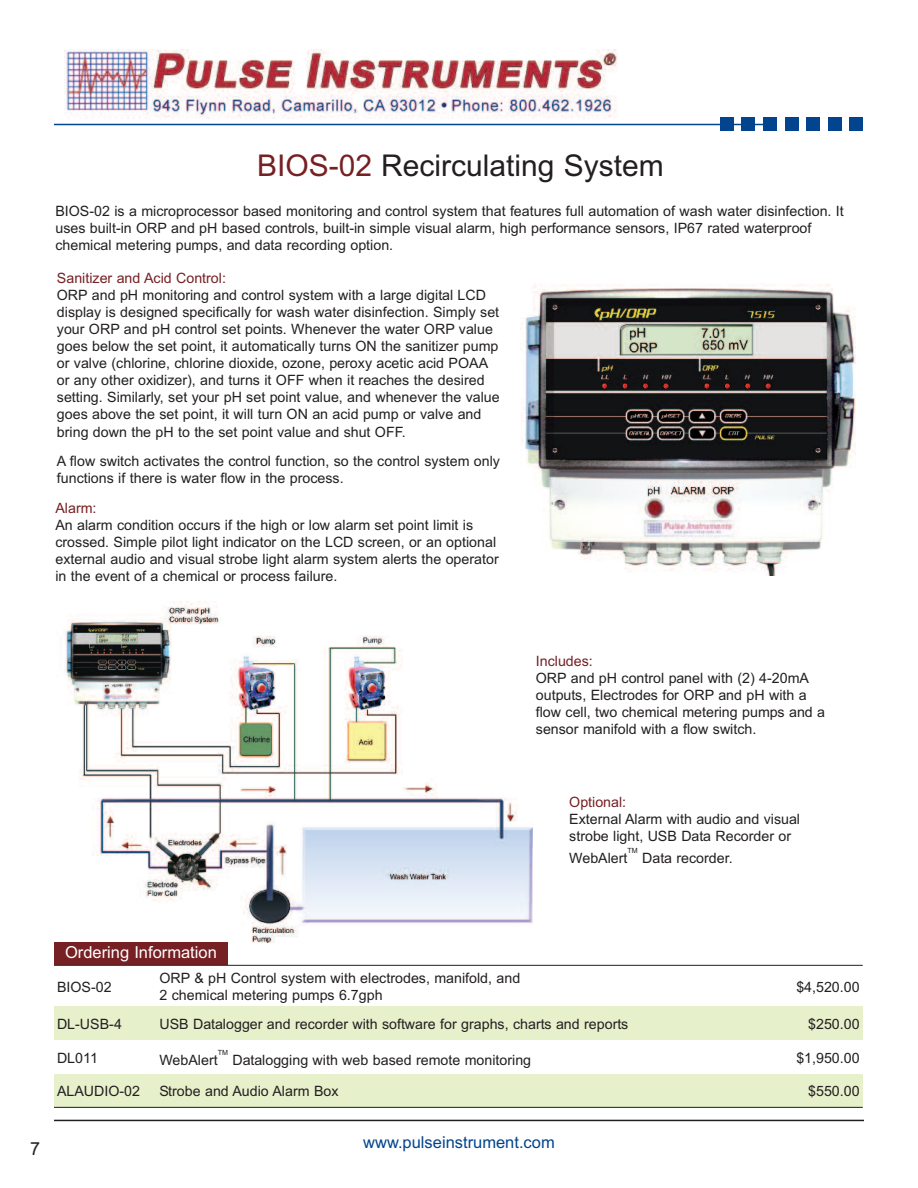
<style>
.page{position:relative;width:918px;height:1188px;background:#fff}
.page>*{position:absolute;margin:0;border:0;box-sizing:border-box;transform-origin:0 0}
.t1{font:30px "Arial";color:#231f20}
.t2{font:18px "Arial";color:#231f20}
.t3{font:16.5px "Arial";color:#02448d}
.t4{font:16.5px "Arial";color:#fff}
.t5{font:14.25px/17.1px "Arial";color:#231f20}
.t6{font:14.25px "Arial";color:#762023}
.t7{font:7.2px "Arial";color:#231f20}
.s1{color:#762023}
</style>
<div class="page">
<hr style="left:54px;top:124px;width:712px;height:1px;background:#02448d">
<div style="left:742px;top:117px;width:13px;height:14px;background:#02448d"></div>
<div style="left:720px;top:117px;width:14px;height:14px;background:#02448d"></div>
<div style="left:785px;top:117px;width:13px;height:14px;background:#02448d"></div>
<div style="left:763px;top:117px;width:14px;height:14px;background:#02448d"></div>
<div style="left:828px;top:117px;width:14px;height:14px;background:#02448d"></div>
<div style="left:806px;top:117px;width:14px;height:14px;background:#02448d"></div>
<div style="left:850px;top:117px;width:13px;height:14px;background:#02448d"></div>
<hr style="left:54px;top:1120px;width:810px;height:1px;background:#231f20">
<img style="left:65px;top:602px;width:468px;height:340px">
<div style="left:54px;top:942px;width:174px;height:22px;background:#762023"></div>
<div style="left:54px;top:1006px;width:105px;height:34px;background:#e6f0cb"></div>
<div style="left:159px;top:1006px;width:568px;height:34px;background:#e6f0cb"></div>
<div style="left:727px;top:1006px;width:136px;height:34px;background:#e6f0cb"></div>
<div style="left:54px;top:1074px;width:105px;height:33px;background:#e6f0cb"></div>
<div style="left:159px;top:1074px;width:568px;height:33px;background:#e6f0cb"></div>
<div style="left:727px;top:1074px;width:136px;height:33px;background:#e6f0cb"></div>
<hr style="left:54px;top:965px;width:809px;height:1px;background:#231f20">
<hr style="left:54px;top:1107px;width:809px;height:1px;background:#231f20">
<img style="left:522px;top:284px;width:333px;height:292px">
<img style="left:65px;top:50px;width:553px;height:69px">
<h1 class="t1" style="left:257px;top:148px;width:408px"><span class="s1">BIOS-02</span> Recirculating System</h1>
<p class="t5" style="left:55px;top:203px;width:790px">BIOS-02 is a microprocessor based monitoring and control system that features full automation of wash water disinfection. It uses built-in ORP and pH based controls, built-in simple visual alarm, high performance sensors, IP67 rated waterproof chemical metering pumps, and data recording option.</p>
<p class="t6" style="left:57px;top:269px;width:171px">Sanitizer and Acid Control:</p>
<p class="t5" style="left:57px;top:286px;width:444px">ORP and pH monitoring and control system with a large digital LCD display is designed specifically for wash water disinfection. Simply set your ORP and pH control set points. Whenever the water ORP value goes below the set point, it automatically turns ON the sanitizer pump or valve (chlorine, chlorine dioxide, ozone, peroxy acetic acid POAA or any other oxidizer), and turns it OFF when it reaches the desired setting. Similarly, set your pH set point value, and whenever the value goes above the set point, it will turn ON an acid pump or valve and bring down the pH to the set point value and shut OFF.</p>
<p class="t5" style="left:57px;top:453px;width:445px">A flow switch activates the control function, so the control system only functions if there is water flow in the process.</p>
<p class="t6" style="left:55px;top:500px;width:43px">Alarm:</p>
<p class="t5" style="left:55px;top:517px;width:445px">An alarm condition occurs if the high or low alarm set point limit is crossed. Simple pilot light indicator on the LCD screen, or an optional external audio and visual strobe light alarm system alerts the operator in the event of a chemical or process failure.</p>
<p class="t6" style="left:536px;top:653px;width:59px">Includes:</p>
<p class="t5" style="left:536px;top:670px;width:291px">ORP and pH control panel with (2) 4-20mA outputs, Electrodes for ORP and pH with a flow cell, two chemical metering pumps and a sensor manifold with a flow switch.</p>
<p class="t6" style="left:569px;top:794px;width:59px">Optional:</p>
<p class="t5" style="left:569px;top:811px;width:232px">External Alarm with audio and visual strobe light, USB Data Recorder or</p>
<p class="t5" style="left:569px;top:849px;width:60px">WebAlert</p>
<p class="t7" style="left:628px;top:846px;width:12px">TM</p>
<p class="t5" style="left:642px;top:849px;width:92px">Data recorder.</p>
<p class="t2" style="left:30px;top:1139px;width:12px">7</p>
<p class="t4" style="left:65px;top:943px;width:153px">Ordering Information</p>
<p class="t5" style="left:57px;top:978px;width:56px">BIOS-02</p>
<p class="t5" style="left:159px;top:970px;width:362px">ORP &amp; pH Control system with electrodes, manifold, and<br>2 chemical metering pumps 6.7gph</p>
<p class="t5" style="left:796px;top:978px;width:65px">$4,520.00</p>
<p class="t5" style="left:57px;top:1016px;width:66px">DL-USB-4</p>
<p class="t5" style="left:159px;top:1016px;width:470px">USB Datalogger and recorder with software for graphs, charts and reports</p>
<p class="t5" style="left:808px;top:1016px;width:53px">$250.00</p>
<p class="t5" style="left:57px;top:1049px;width:42px">DL011</p>
<p class="t5" style="left:159px;top:1052px;width:60px">WebAlert</p>
<p class="t7" style="left:218px;top:1049px;width:12px">TM</p>
<p class="t5" style="left:232px;top:1052px;width:300px">Datalogging with web based remote monitoring</p>
<p class="t5" style="left:796px;top:1049px;width:65px">$1,950.00</p>
<p class="t5" style="left:57px;top:1083px;width:85px">ALAUDIO-02</p>
<p class="t5" style="left:159px;top:1083px;width:181px">Strobe and Audio Alarm Box</p>
<p class="t5" style="left:808px;top:1083px;width:53px">$550.00</p>
<p class="t3" style="left:363px;top:1132px;width:193px">www.pulseinstrument.com</p>
</div>
